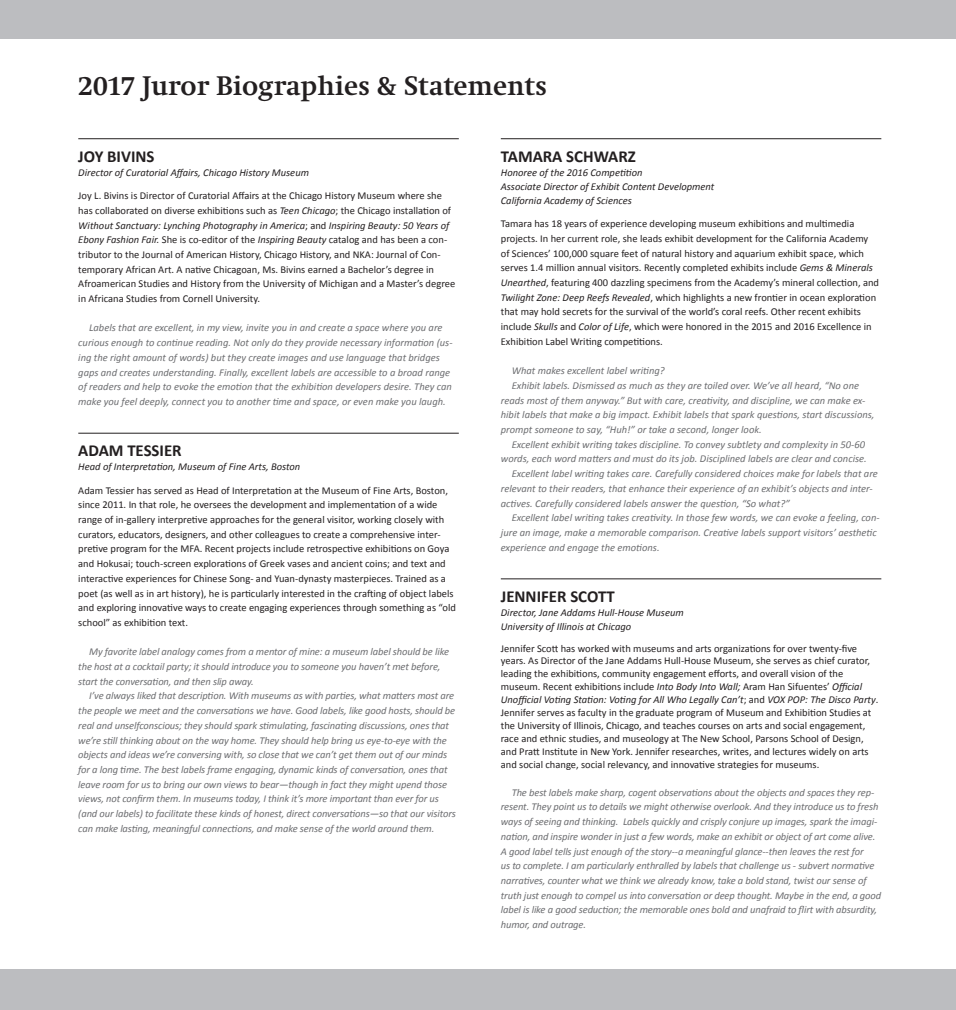
<style>
.page{position:relative;width:956px;height:1010px;background:#fff}
.page>*{position:absolute;margin:0;border:0;box-sizing:border-box;transform-origin:0 0}
.t1{font:700 28px "Swift EF";color:#231f20}
.t2{font:700 16.8px "Calibri";color:#231f20}
.t3{font:italic 10.5px/14.7px "Calibri";letter-spacing:-.01em;color:#6c6d70}
.t4{font:10.5px/14.7px "Calibri";color:#231f20}
.t5{font:italic 10.5px/14px "Calibri";color:#231f20}
.s1{font-style:italic}
</style>
<div class="page">
<div style="left:0;top:0;width:956px;height:39px;background:#bcbdc0"></div>
<div style="left:0;top:969px;width:956px;height:41px;background:#bcbdc0"></div>
<hr style="left:78px;top:138px;width:381px;height:1px;background:#231f20">
<hr style="left:78px;top:433px;width:381px;height:1px;background:#231f20">
<hr style="left:501px;top:138px;width:380px;height:1px;background:#231f20">
<hr style="left:501px;top:578px;width:380px;height:1px;background:#231f20">
<h1 class="t1" style="left:78px;top:71px;width:471px">2017 Juror Biographies &amp; Statements</h1>
<h2 class="t2" style="left:78px;top:146px;width:78px">JOY BIVINS</h2>
<p class="t5" style="left:78px;top:165px;width:232px">Director of Curatorial Affairs, Chicago History Museum</p>
<p class="t4" style="left:78px;top:188px;width:378px">Joy L. Bivins is Director of Curatorial Affairs at the Chicago History Museum where she has collaborated on diverse exhibitions such as <span class="s1">Teen Chicago</span>; the Chicago installation of <span class="s1">Without Sanctuary: Lynching Photography in America</span>; and <span class="s1">Inspiring Beauty: 50 Years of Ebony Fashion Fair.</span> She is co-editor of the <span class="s1">Inspiring Beauty</span> catalog and has been a con&shy;tributor to the Journal of American History, Chicago History, and NKA: Journal of Con&shy;temporary African Art. A native Chicagoan, Ms. Bivins earned a Bachelor’s degree in Afroamerican Studies and History from the University of Michigan and a Master’s degree in Africana Studies from Cornell University.</p>
<p class="t3" style="left:78px;top:320px;width:376px;text-indent:11px">Labels that are excellent, in my view, invite you in and create a space where you are curious enough to continue reading. Not only do they provide necessary information (us&shy;ing the right amount of words) but they create images and use language that bridges gaps and creates understanding. Finally, excellent labels are accessible to a broad range of readers and help to evoke the emotion that the exhibition developers desire. They can make you feel deeply, connect you to another time and space, or even make you laugh.</p>
<h2 class="t2" style="left:78px;top:440px;width:105px">ADAM TESSIER</h2>
<p class="t5" style="left:78px;top:459px;width:224px">Head of Interpretation, Museum of Fine Arts, Boston</p>
<p class="t4" style="left:78px;top:483px;width:379px">Adam Tessier has served as Head of Interpretation at the Museum of Fine Arts, Boston, since 2011. In that role, he oversees the development and implementation of a wide range of in-gallery interpretive approaches for the general visitor, working closely with curators, educators, designers, and other colleagues to create a comprehensive inter&shy;pretive program for the MFA. Recent projects include retrospective exhibitions on Goya and Hokusai; touch-screen explorations of Greek vases and ancient coins; and text and interactive experiences for Chinese Song- and Yuan-dynasty masterpieces. Trained as a poet (as well as in art history), he is particularly interested in the crafting of object labels and exploring innovative ways to create engaging experiences through something as “old school” as exhibition text.</p>
<p class="t3" style="left:78px;top:644px;width:372px;text-indent:11px">My favorite label analogy comes from a mentor of mine: a museum label should be like the host at a cocktail party; it should introduce you to someone you haven’t met before, start the conversation, and then slip away.</p>
<p class="t3" style="left:78px;top:688px;width:379px;text-indent:11px">I’ve always liked that description. With museums as with parties, what matters most are the people we meet and the conversations we have. Good labels, like good hosts, should be real and unselfconscious; they should spark stimulating, fascinating discussions, ones that we’re still thinking about on the way home. They should help bring us eye-to-eye with the objects and ideas we’re conversing with, so close that we can’t get them out of our minds for a long time. The best labels frame engaging, dynamic kinds of conversation, ones that leave room for us to bring our own views to bear—though in fact they might upend those views, not confirm them. In museums today, I think it’s more important than ever for us (and our labels) to facilitate these kinds of honest, direct conversations—so that our visitors can make lasting, meaningful connections, and make sense of the world around them.</p>
<h2 class="t2" style="left:501px;top:146px;width:137px">TAMARA SCHWARZ</h2>
<p class="t5" style="left:501px;top:165px;width:215px">Honoree of the 2016 Competition<br>Associate Director of Exhibit Content Development<br>California Academy of Sciences</p>
<p class="t4" style="left:501px;top:216px;width:380px">Tamara has 18 years of experience developing museum exhibitions and multimedia projects. In her current role, she leads exhibit development for the California Academy of Sciences’ 100,000 square feet of natural history and aquarium exhibit space, which serves 1.4 million annual visitors. Recently completed exhibits include <span class="s1">Gems &amp; Minerals Unearthed</span>, featuring 400 dazzling specimens from the Academy’s mineral collection, and <span class="s1">Twilight Zone: Deep Reefs Revealed</span>, which highlights a new frontier in ocean exploration that may hold secrets for the survival of the world’s coral reefs. Other recent exhibits include <span class="s1">Skulls</span> and <span class="s1">Color of Life</span>, which were honored in the 2015 and 2016 Excellence in Exhibition Label Writing competitions.</p>
<p class="t3" style="left:512px;top:363px;width:155px">What makes excellent label writing?</p>
<p class="t3" style="left:512px;top:378px;width:349px">Exhibit labels. Dismissed as much as they are toiled over. We’ve all heard, “No one</p>
<p class="t3" style="left:501px;top:392px;width:366px">reads most of them anyway.” But with care, creativity, and discipline, we can make ex-</p>
<p class="t3" style="left:501px;top:407px;width:375px">hibit labels that make a big impact. Exhibit labels that spark questions, start discussions,</p>
<p class="t3" style="left:501px;top:422px;width:262px">prompt someone to say, “Huh!” or take a second, longer look.</p>
<p class="t3" style="left:512px;top:436px;width:355px">Excellent exhibit writing takes discipline. To convey subtlety and complexity in 50-60</p>
<p class="t3" style="left:501px;top:451px;width:368px">words, each word matters and must do its job. Disciplined labels are clear and concise.</p>
<p class="t3" style="left:512px;top:466px;width:368px">Excellent label writing takes care. Carefully considered choices make for labels that are</p>
<p class="t3" style="left:501px;top:480px;width:373px">relevant to their readers, that enhance their experience of an exhibit’s objects and inter-</p>
<p class="t3" style="left:501px;top:495px;width:291px">actives. Carefully considered labels answer the question, “So what?”</p>
<p class="t3" style="left:512px;top:510px;width:369px">Excellent label writing takes creativity. In those few words, we can evoke a feeling, con-</p>
<p class="t3" style="left:501px;top:525px;width:377px">jure an image, make a memorable comparison. Creative labels support visitors’ aesthetic</p>
<p class="t3" style="left:501px;top:539px;width:160px">experience and engage the emotions.</p>
<h2 class="t2" style="left:501px;top:586px;width:116px">JENNIFER SCOTT</h2>
<p class="t5" style="left:501px;top:605px;width:184px">Director, Jane Addams Hull-House Museum<br>University of Illinois at Chicago</p>
<p class="t4" style="left:501px;top:641px;width:379px;line-height:12.9px">Jennifer Scott has worked with museums and arts organizations for over twenty-five years. As Director of the Jane Addams Hull-House Museum, she serves as chief curator, leading the exhibitions, community engagement efforts, and overall vision of the museum. Recent exhibitions include <span class="s1">Into Body Into Wall;</span> Aram Han Sifuentes’ <span class="s1">Official Unofficial Voting Station: Voting for All Who Legally Can’t</span>; and <span class="s1">VOX POP: The Disco Party</span>.<br>Jennifer serves as faculty in the graduate program of Museum and Exhibition Studies at the University of Illinois, Chicago, and teaches courses on arts and social engagement, race and ethnic studies, and museology at The New School, Parsons School of Design, and Pratt Institute in New York. Jennifer researches, writes, and lectures widely on arts and social change, social relevancy, and innovative strategies for museums.</p>
<p class="t3" style="left:501px;top:784px;width:382px;text-indent:11px">The best labels make sharp, cogent observations about the objects and spaces they rep&shy;resent. They point us to details we might otherwise overlook. And they introduce us to fresh ways of seeing and thinking. Labels quickly and crisply conjure up images, spark the imagi&shy;nation, and inspire wonder in just a few words, make an exhibit or object of art come alive.<br>A good label tells just enough of the story--a meaningful glance--then leaves the rest for<br>us to complete. I am particularly enthralled by labels that challenge us - subvert normative narratives, counter what we think we already know, take a bold stand, twist our sense of truth just enough to compel us into conversation or deep thought. Maybe in the end, a good label is like a good seduction; the memorable ones bold and unafraid to flirt with absurdity, humor, and outrage.</p>
</div>
